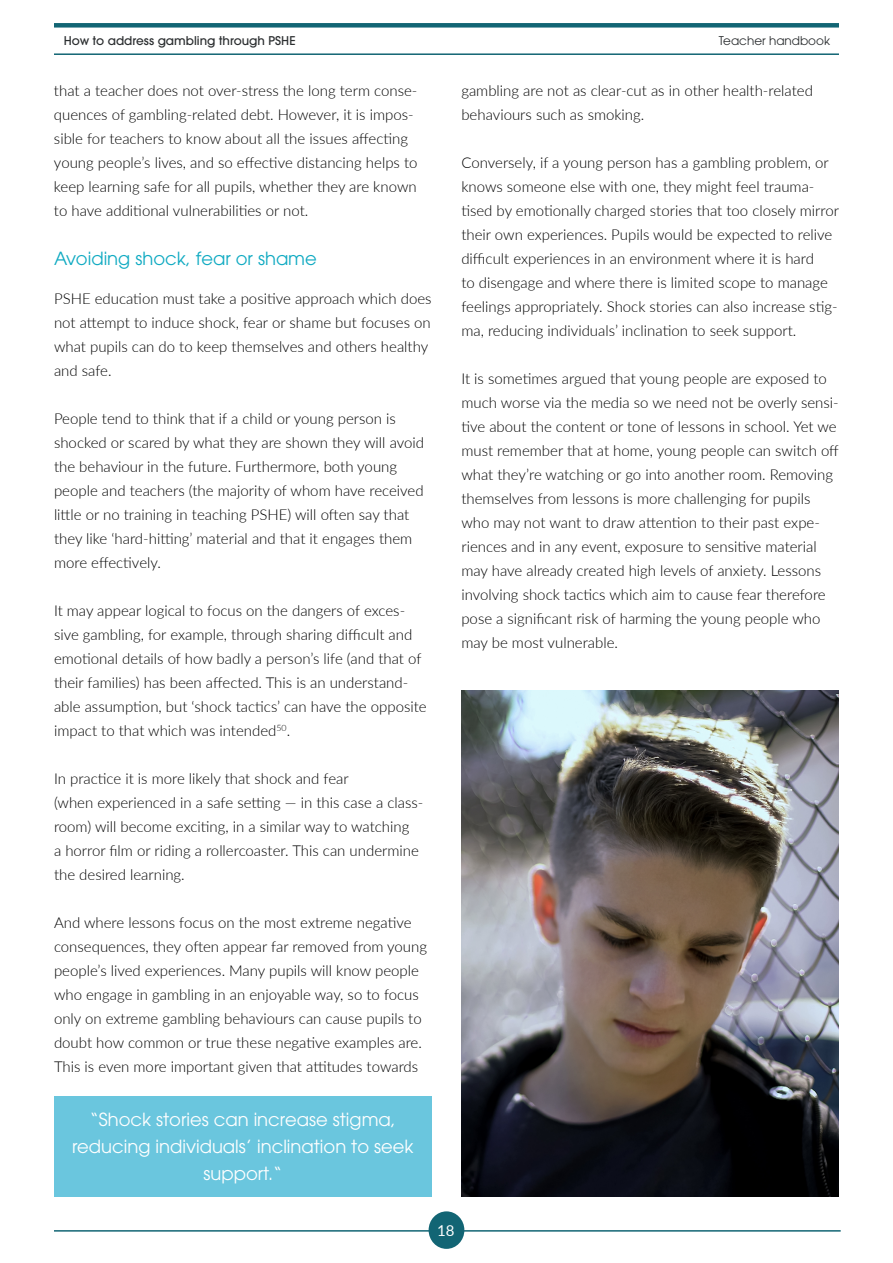
<style>
.page{position:relative;width:893px;height:1263px;background:#fff}
.page>*{position:absolute;margin:0;border:0;box-sizing:border-box;transform-origin:0 0}
.t1{font:18px/27px "ITC Avant Garde Pro";color:#fff;text-align:center}
.t2{font:18px "ITC Avant Garde Pro";color:#10aac2}
.t3{font:300 15px/24px "Lato";color:#000}
.t4{font:15px "Lato";color:#fff}
.t5{font:500 12px "ITC Avant Garde Pro";color:#2b2e30}
.t6{font:12px "ITC Avant Garde Pro";color:#2b2e30}
</style>
<div class="page">
<div style="left:54px;top:23px;width:785px;height:5px;background:#126574"></div>
<hr style="left:54px;top:53px;width:785px;height:2px;background:#126574">
<hr style="left:54px;top:1230px;width:787px;height:1px;background:#126574">
<div style="left:429px;top:1211px;width:35px;height:38px;background:#126574;border-radius:50%"></div>
<img style="left:461px;top:691px;width:378px;height:505px">
<div style="left:54px;top:1096px;width:378px;height:100px;background:#6ac6de"></div>
<p class="t5" style="left:64px;top:33px;width:233px">How to address gambling through PSHE</p>
<p class="t6" style="left:719px;top:33px;width:113px">Teacher handbook</p>
<p class="t3" style="left:54px;top:78px;width:365px">that a teacher does not over-stress the long term conse&shy;quences of gambling-related debt. However, it is impos&shy;sible for teachers to know about all the issues affecting young people’s lives, and so effective distancing helps to keep learning safe for all pupils, whether they are known to have additional vulnerabilities or not.</p>
<p class="t2" style="left:54px;top:247px;width:264px">Avoiding shock, fear or shame</p>
<p class="t3" style="left:54px;top:286px;width:379px">PSHE education must take a positive approach which does not attempt to induce shock, fear or shame but focuses on what pupils can do to keep themselves and others healthy and safe.</p>
<p class="t3" style="left:54px;top:406px;width:372px">People tend to think that if a child or young person is shocked or scared by what they are shown they will avoid the behaviour in the future. Furthermore, both young people and teachers (the majority of whom have received little or no training in teaching PSHE) will often say that they like ‘hard-hitting’ material and that it engages them more effectively.</p>
<p class="t3" style="left:54px;top:598px;width:374px">It may appear logical to focus on the dangers of exces&shy;sive gambling, for example, through sharing difficult and emotional details of how badly a person’s life (and that of their families) has been affected. This is an understand&shy;able assumption, but ‘shock tactics’ can have the opposite impact to that which was intended<sup>50</sup>.</p>
<p class="t3" style="left:54px;top:766px;width:371px">In practice it is more likely that shock and fear<br>(when experienced in a safe setting — in this case a class&shy;room) will become exciting, in a similar way to watching<br>a horror film or riding a rollercoaster. This can undermine the desired learning.</p>
<p class="t3" style="left:54px;top:910px;width:375px">And where lessons focus on the most extreme negative consequences, they often appear far removed from young people’s lived experiences. Many pupils will know people who engage in gambling in an enjoyable way, so to focus only on extreme gambling behaviours can cause pupils to doubt how common or true these negative examples are.<br>This is even more important given that attitudes towards</p>
<p class="t1" style="left:72px;top:1106px;width:343px">“Shock stories can increase stigma, reducing individuals’ inclination to seek support.“</p>
<p class="t3" style="left:461px;top:78px;width:353px">gambling are not as clear-cut as in other health-related behaviours such as smoking.</p>
<p class="t3" style="left:461px;top:150px;width:379px">Conversely, if a young person has a gambling problem, or knows someone else with one, they might feel trauma&shy;tised by emotionally charged stories that too closely mirror their own experiences. Pupils would be expected to relive difficult experiences in an environment where it is hard<br>to disengage and where there is limited scope to manage feelings appropriately. Shock stories can also increase stig&shy;ma, reducing individuals’ inclination to seek support.</p>
<p class="t3" style="left:461px;top:366px;width:379px">It is sometimes argued that young people are exposed to much worse via the media so we need not be overly sensi&shy;tive about the content or tone of lessons in school. Yet we must remember that at home, young people can switch off what they’re watching or go into another room. Removing themselves from lessons is more challenging for pupils who may not want to draw attention to their past expe&shy;riences and in any event, exposure to sensitive material may have already created high levels of anxiety. Lessons involving shock tactics which aim to cause fear therefore pose a significant risk of harming the young people who may be most vulnerable.</p>
<p class="t4" style="left:437px;top:1220px;width:19px">18</p>
</div>
